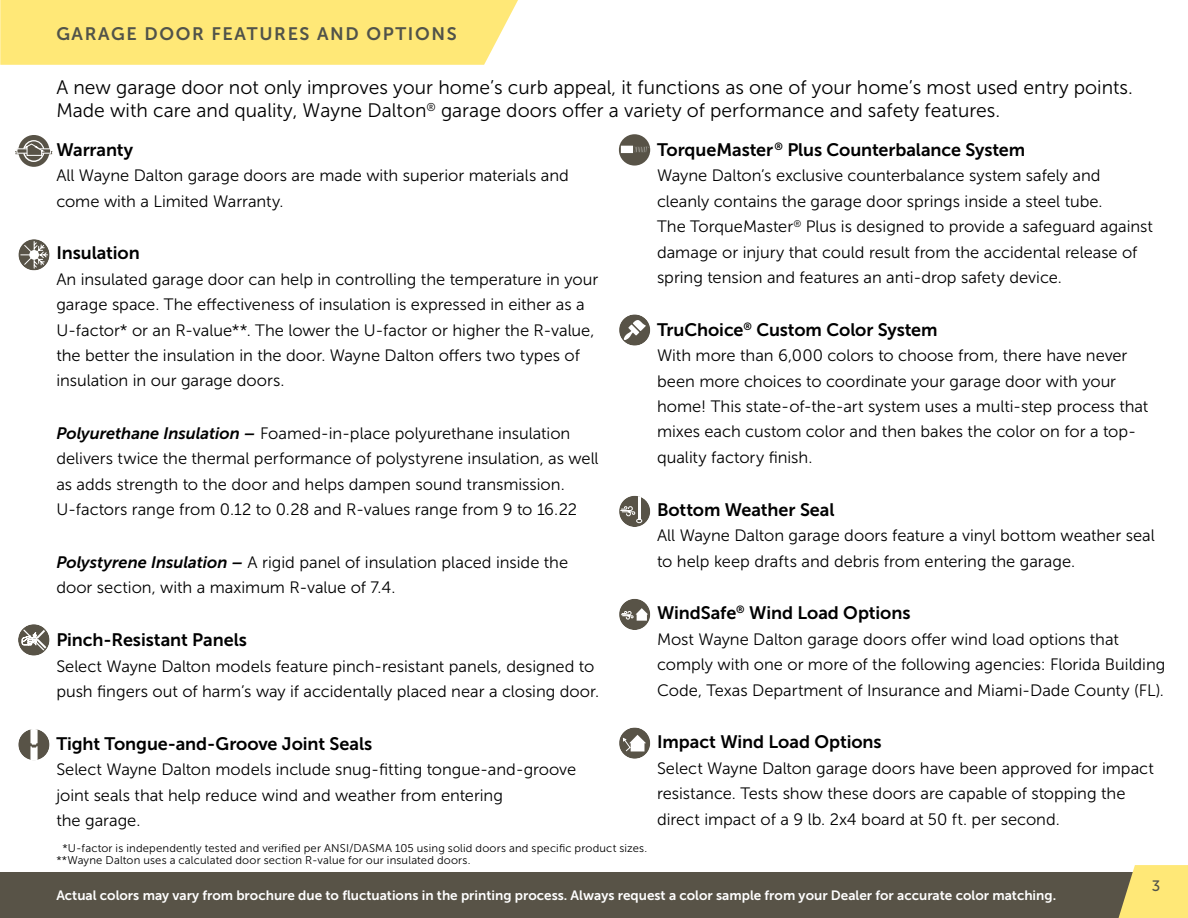
<style>
.page{position:relative;width:1188px;height:918px;background:#fff}
.page>*{position:absolute;margin:0;border:0;box-sizing:border-box;transform-origin:0 0}
.t1{font:19.5px/23.4px "Museo Sans 300";color:#000}
.t2{font:18px "Museo Sans 700";letter-spacing:-.005em;color:#000}
.t3{font:18px "Museo Sans 700";letter-spacing:.09em;color:#51534a}
.t4{font:16.5px/25.5px "Museo Sans 300";color:#000}
.t5{font:15px "Museo Sans 500";color:#51534a}
.t6{font:13.5px "Museo Sans 700";color:#fff}
.t7{font:11.25px/12px "Museo Sans 300";letter-spacing:.015em;color:#000}
.s1{font-family:"Museo Sans 700";font-style:italic}
</style>
<div class="page">
<div style="left:0;top:873px;width:1188px;height:45px;background:#585347"></div>
<svg style="left:619px;top:727px;width:31px;height:32px"></svg>
<div style="left:18px;top:729px;width:31px;height:31px;background:#585347;border-radius:50%"></div>
<svg style="left:30px;top:729px;width:8px;height:31px"></svg>
<svg style="left:619px;top:599px;width:31px;height:31px"></svg>
<svg style="left:18px;top:624px;width:31px;height:32px"></svg>
<svg style="left:19px;top:625px;width:30px;height:30px"></svg>
<svg style="left:619px;top:496px;width:31px;height:31px"></svg>
<svg style="left:619px;top:314px;width:31px;height:32px"></svg>
<svg style="left:18px;top:239px;width:31px;height:31px"></svg>
<svg style="left:619px;top:134px;width:31px;height:32px"></svg>
<div style="left:620px;top:145px;width:14px;height:9px;background:#fff;border:1px solid #585448"></div>
<svg style="left:16px;top:135px;width:36px;height:32px"></svg>
<div style="left:13px;top:130px;width:42px;height:43px;border:2px solid #fff;border-radius:50%"></div>
<div style="left:0;top:0;width:518px;height:65px;background:#ffe877"></div>
<svg style="left:1119px;top:865px;width:69px;height:53px;background:#f0dc76"></svg>
<p class="t3" style="left:56px;top:24px;width:402px">GARAGE DOOR FEATURES AND OPTIONS</p>
<p class="t1" style="left:56px;top:76px;width:1078px">A new garage door not only improves your home’s curb appeal, it functions as one of your home’s most used entry points.<br>Made with care and quality, Wayne Dalton<sup>®</sup> garage doors offer a variety of performance and safety features.</p>
<p class="t2" style="left:56px;top:139px;width:78px">Warranty</p>
<p class="t4" style="left:56px;top:163px;width:514px">All Wayne Dalton garage doors are made with superior materials and come with a Limited Warranty.</p>
<p class="t2" style="left:56px;top:243px;width:85px">Insulation</p>
<p class="t4" style="left:56px;top:266px;width:543px">An insulated garage door can help in controlling the temperature in your garage space. The effectiveness of insulation is expressed in either as a U-factor* or an R-value**. The lower the U-factor or higher the R-value, the better the insulation in the door. Wayne Dalton offers two types of insulation in our garage doors.</p>
<p class="t4" style="left:56px;top:421px;width:544px"><span class="s1">Polyurethane Insulation –</span> Foamed-in-place polyurethane insulation delivers twice the thermal performance of polystyrene insulation, as well as adds strength to the door and helps dampen sound transmission.<br>U-factors range from 0.12 to 0.28 and R-values range from 9 to 16.22</p>
<p class="t4" style="left:56px;top:550px;width:513px"><span class="s1">Polystyrene Insulation –</span> A rigid panel of insulation placed inside the door section, with a maximum R-value of 7.4.</p>
<p class="t2" style="left:56px;top:630px;width:192px">Pinch-Resistant Panels</p>
<p class="t4" style="left:56px;top:653px;width:544px">Select Wayne Dalton models feature pinch-resistant panels, designed to push fingers out of harm’s way if accidentally placed near a closing door.</p>
<p class="t2" style="left:56px;top:733px;width:318px">Tight Tongue-and-Groove Joint Seals</p>
<p class="t4" style="left:56px;top:757px;width:521px">Select Wayne Dalton models include snug-fitting tongue-and-groove joint seals that help reduce wind and weather from entering<br>the garage.</p>
<p class="t2" style="left:657px;top:139px;width:370px">TorqueMaster<sup>®</sup> Plus Counterbalance System</p>
<p class="t4" style="left:657px;top:163px;width:498px">Wayne Dalton’s exclusive counterbalance system safely and cleanly contains the garage door springs inside a steel tube.<br>The TorqueMaster<sup>®</sup> Plus is designed to provide a safeguard against damage or injury that could result from the accidental release of spring tension and features an anti-drop safety device.</p>
<p class="t2" style="left:657px;top:319px;width:282px">TruChoice<sup>®</sup> Custom Color System</p>
<p class="t4" style="left:657px;top:343px;width:493px">With more than 6,000 colors to choose from, there have never been more choices to coordinate your garage door with your home! This state-of-the-art system uses a multi-step process that mixes each custom color and then bakes the color on for a top&shy;quality factory finish.</p>
<p class="t2" style="left:657px;top:499px;width:179px">Bottom Weather Seal</p>
<p class="t4" style="left:657px;top:523px;width:499px">All Wayne Dalton garage doors feature a vinyl bottom weather seal to help keep drafts and debris from entering the garage.</p>
<p class="t2" style="left:657px;top:603px;width:255px">WindSafe<sup>®</sup> Wind Load Options</p>
<p class="t4" style="left:657px;top:626px;width:510px">Most Wayne Dalton garage doors offer wind load options that comply with one or more of the following agencies: Florida Building<br>Code, Texas Department of Insurance and Miami-Dade County (FL).</p>
<p class="t2" style="left:657px;top:732px;width:226px">Impact Wind Load Options</p>
<p class="t4" style="left:657px;top:755px;width:498px">Select Wayne Dalton garage doors have been approved for impact resistance. Tests show these doors are capable of stopping the direct impact of a 9 lb. 2x4 board at 50 ft. per second.</p>
<p class="t7" style="left:56px;top:843px;width:592px;text-indent:6px">*U-factor is independently tested and verified per ANSI/DASMA 105 using solid doors and specific product sizes. **Wayne Dalton uses a calculated door section R-value for our insulated doors.</p>
<p class="t6" style="left:56px;top:887px;width:1001px">Actual colors may vary from brochure due to fluctuations in the printing process. Always request a color sample from your Dealer for accurate color matching.</p>
<p class="t5" style="left:1152px;top:878px;width:10px">3</p>
</div>
